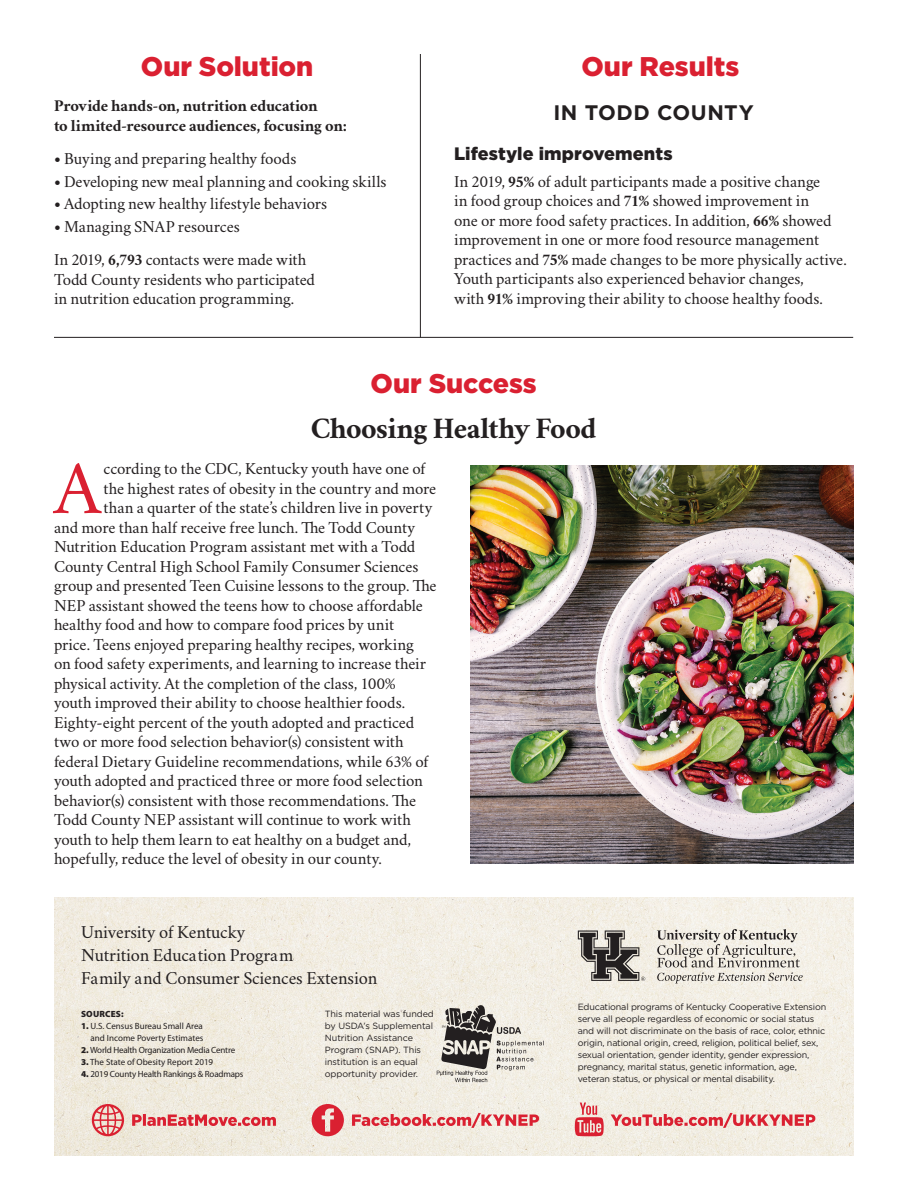
<style>
.page{position:relative;width:918px;height:1188px;background:#fff}
.page>*{position:absolute;margin:0;border:0;box-sizing:border-box;transform-origin:0 0}
.Body{font:75.45px "Crimson";color:#da2031}
.Headline{font:700 30px "Crimson";letter-spacing:-.02em;color:#231f20}
.Section_Heading{font:900 27px "Gotham";color:#da2031}
.Body_Front{font:700 21px "Gotham";letter-spacing:.025em;color:#231f20}
.Body-2{font:18px "Crimson";letter-spacing:-.01em;color:#231f20}
.Subhead{font:900 18px "Gotham";letter-spacing:.005em;color:#231f20}
.Body-3{font:16.5px "Crimson";letter-spacing:-.01em;color:#231f20}
.Body_Front-2{font:16.5px/19.5px "Crimson";letter-spacing:-.01em;color:#231f20}
.Body_Front-3{font:700 16.5px/19.5px "Crimson";letter-spacing:-.01em;color:#231f20}
.t1{font:9px/12px "Gotham";letter-spacing:-.02em;color:#231f20}
.Sources{font:9px/12px "Myriad Pro";letter-spacing:-.01em;color:#231f20;text-align:right}
.Sources-2{font:900 9px "Myriad Pro";letter-spacing:.02em;color:#231f20}
.s1{font-weight:700}
.s2{font-weight:900}
</style>
<div class="page">
<img style="left:54px;top:897px;width:799px;height:259px">
<hr style="left:420px;top:54px;width:1px;height:283px;background:#231f20">
<hr style="left:54px;top:337px;width:799px;height:1px;background:#231f20">
<svg style="left:578px;top:931px;width:67px;height:50px;background:#8c8883"></svg>
<svg style="left:657px;top:929px;width:146px;height:54px;background:#cdc9c1"></svg>
<svg style="left:437px;top:1005px;width:107px;height:77px;background:#b7b3ac"></svg>
<img style="left:471px;top:466px;width:382px;height:398px">
<svg style="left:312px;top:1104px;width:32px;height:32px"></svg>
<svg style="left:352px;top:1113px;width:187px;height:15px;background:#e79c9c"></svg>
<svg style="left:132px;top:1114px;width:144px;height:12px;background:#e48486"></svg>
<svg style="left:92px;top:1104px;width:32px;height:32px"></svg>
<svg style="left:611px;top:1113px;width:204px;height:15px;background:#e89d9d"></svg>
<svg style="left:575px;top:1103px;width:29px;height:33px"></svg>
<p class="Section_Heading" style="left:141px;top:47px;width:174px">Our Solution</p>
<p class="Section_Heading" style="left:581px;top:47px;width:159px">Our Results</p>
<p class="Body_Front-3" style="left:54px;top:96px;width:295px">Provide hands-on, nutrition education<br>to limited-resource audiences, focusing on:</p>
<p class="Body_Front-2" style="left:54px;top:148px;width:244px"><span class="s1">•</span> Buying and preparing healthy foods</p>
<p class="Body_Front-2" style="left:54px;top:170px;width:334px"><span class="s1">•</span> Developing new meal planning and cooking skills</p>
<p class="Body_Front-2" style="left:54px;top:193px;width:275px"><span class="s1">•</span> Adopting new healthy lifestyle behaviors</p>
<p class="Body_Front-2" style="left:54px;top:216px;width:187px"><span class="s1">•</span> Managing SNAP resources</p>
<p class="Body_Front-2" style="left:54px;top:249px;width:263px">In 2019, <span class="s1">6,793</span> contacts were made with<br>Todd County residents who participated in nutrition education programming.</p>
<p class="Body_Front" style="left:553px;top:99px;width:202px">IN TODD COUNTY</p>
<p class="Subhead" style="left:454px;top:142px;width:220px">Lifestyle improvements</p>
<p class="Body_Front-2" style="left:454px;top:170px;width:394px">In 2019, <span class="s1">95%</span> of adult participants made a positive change<br>in food group choices and <span class="s1">71%</span> showed improvement in<br>one or more food safety practices. In addition, <span class="s1">66%</span> showed improvement in one or more food resource management practices and <span class="s1">75%</span> made changes to be more physically active.<br>Youth participants also experienced behavior changes,<br>with <span class="s1">91%</span> improving their ability to choose healthy foods.</p>
<p class="Section_Heading" style="left:371px;top:364px;width:167px">Our Success</p>
<p class="Headline" style="left:311px;top:406px;width:287px">Choosing Healthy Food</p>
<p class="Body" style="left:54px;top:437px;width:49px">A</p>
<p class="Body-3" style="left:104px;top:457px;width:323px">ccording to the CDC, Kentucky youth have one of</p>
<p class="Body-3" style="left:104px;top:477px;width:334px">the highest rates of obesity in the country and more</p>
<p class="Body-3" style="left:104px;top:496px;width:330px">than a quarter of the state’s children live in poverty</p>
<p class="Body-3" style="left:54px;top:516px;width:363px">and more than half receive free lunch. The Todd County</p>
<p class="Body-3" style="left:54px;top:535px;width:363px">Nutrition Education Program assistant met with a Todd</p>
<p class="Body-3" style="left:54px;top:555px;width:366px">County Central High School Family Consumer Sciences</p>
<p class="Body-3" style="left:54px;top:574px;width:384px">group and presented Teen Cuisine lessons to the group. The</p>
<p class="Body-3" style="left:54px;top:594px;width:370px">NEP assistant showed the teens how to choose affordable</p>
<p class="Body-3" style="left:54px;top:613px;width:342px">healthy food and how to compare food prices by unit</p>
<p class="Body-3" style="left:54px;top:633px;width:361px">price. Teens enjoyed preparing healthy recipes, working</p>
<p class="Body-3" style="left:54px;top:652px;width:374px">on food safety experiments, and learning to increase their</p>
<p class="Body-3" style="left:54px;top:672px;width:343px">physical activity. At the completion of the class, 100%</p>
<p class="Body-3" style="left:54px;top:691px;width:353px">youth improved their ability to choose healthier foods.</p>
<p class="Body-3" style="left:54px;top:711px;width:362px">Eighty-eight percent of the youth adopted and practiced</p>
<p class="Body-3" style="left:54px;top:730px;width:351px">two or more food selection behavior(s) consistent with</p>
<p class="Body-3" style="left:54px;top:750px;width:376px">federal Dietary Guideline recommendations, while 63% of</p>
<p class="Body-3" style="left:54px;top:769px;width:370px">youth adopted and practiced three or more food selection</p>
<p class="Body-3" style="left:54px;top:789px;width:364px">behavior(s) consistent with those recommendations. The</p>
<p class="Body-3" style="left:54px;top:808px;width:358px">Todd County NEP assistant will continue to work with</p>
<p class="Body-3" style="left:54px;top:828px;width:359px">youth to help them learn to eat healthy on a budget and,</p>
<p class="Body-3" style="left:54px;top:847px;width:330px">hopefully, reduce the level of obesity in our county.</p>
<p class="Body-2" style="left:81px;top:920px;width:166px">University of Kentucky</p>
<p class="Body-2" style="left:81px;top:943px;width:214px">Nutrition Education Program</p>
<p class="Body-2" style="left:81px;top:966px;width:298px">Family and Consumer Sciences Extension</p>
<p class="Sources-2" style="left:81px;top:1009px;width:44px">SOURCES:</p>
<p class="Sources" style="left:81px;top:1020px;width:124px"><span class="s2">1.</span> U.S. Census Bureau Small Area and Income Poverty Estimates</p>
<p class="Sources" style="left:81px;top:1044px;width:156px"><span class="s2">2.</span> World Health Organization Media Centre</p>
<p class="Sources" style="left:81px;top:1056px;width:134px"><span class="s2">3.</span> The State of Obesity Report 2019</p>
<p class="Sources" style="left:81px;top:1068px;width:164px"><span class="s2">4.</span> 2019 County Health Rankings &amp; Roadmaps</p>
<p class="t1" style="left:325px;top:1008px;width:111px">This material was funded by USDA’s Supplemental<br>Nutrition Assistance<br>Program (SNAP). This institution is an equal opportunity provider.</p>
<p class="t1" style="left:578px;top:1001px;width:250px">Educational programs of Kentucky Cooperative Extension serve all people regardless of economic or social status and will not discriminate on the basis of race, color, ethnic origin, national origin, creed, religion, political belief, sex, sexual orientation, gender identity, gender expression, pregnancy, marital status, genetic information, age, veteran status, or physical or mental disability.</p>
</div>
